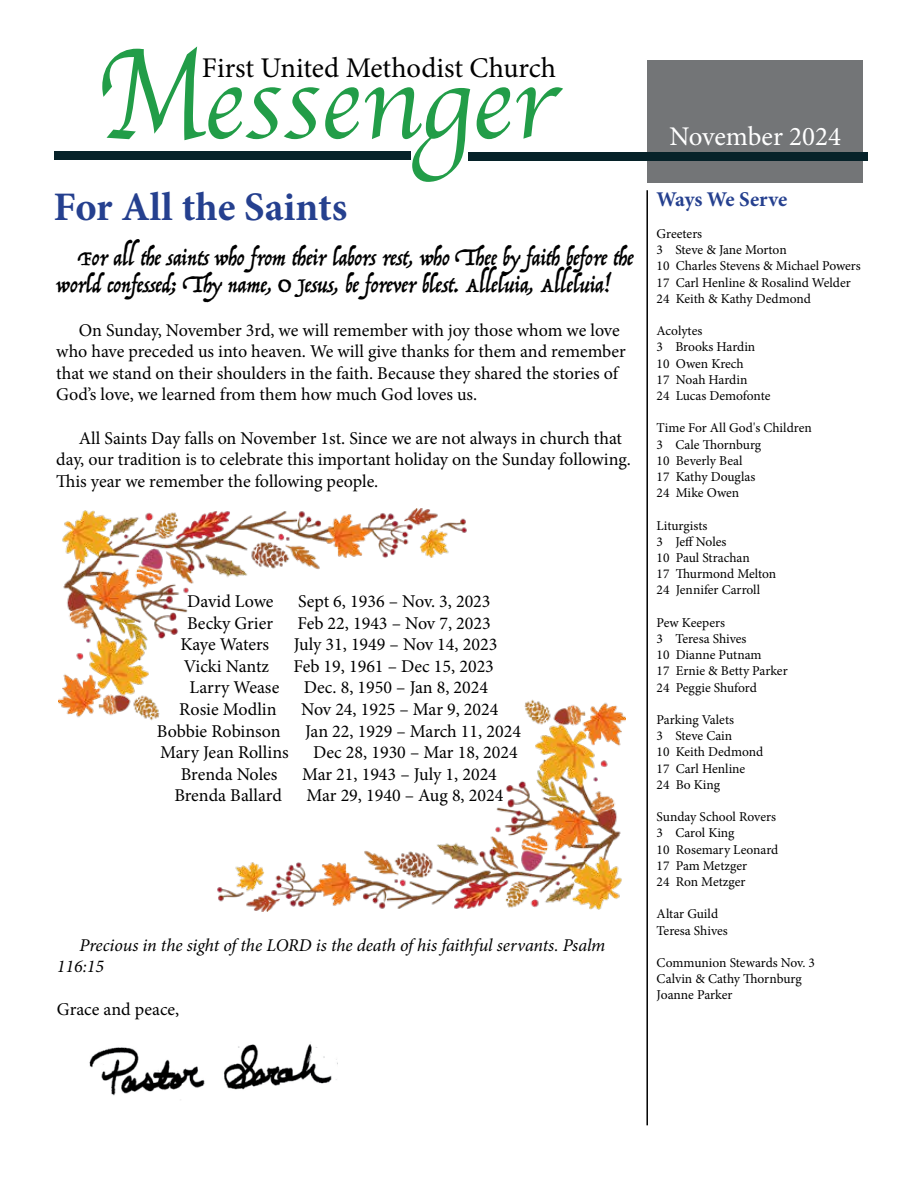
<style>
.page{position:relative;width:918px;height:1188px;background:#fff}
.page>*{position:absolute;margin:0;border:0;box-sizing:border-box;transform-origin:0 0}
.t1{font:108px "Apple Chancery";color:#229d48}
.t2{font:700 40.5px "Minion Pro";color:#25408f}
.t3{font:28.5px "Minion Pro";letter-spacing:-.005em;color:#000}
.t4{font:27px "Minion Pro";color:#fff}
.t5{font:22.5px/27px "Trattatello";color:#000}
.t6{font:700 21px "Minion Pro";letter-spacing:-.005em;color:#25408f}
.t7{font:18px/21.6px "Minion Pro";color:#000}
.t8{font:italic 18px/21.6px "Minion Pro";letter-spacing:-.01em;color:#000}
.t9{font:13.5px/16.2px "Minion Pro";color:#000}
.s1{font-size:135px}
</style>
<div class="page">
<div style="left:647px;top:60px;width:216px;height:123px;background:#737577"></div>
<div style="left:468px;top:152px;width:399px;height:8px;background:#062229"></div>
<hr style="left:646px;top:190px;width:2px;height:935px;background:#000">
<div style="left:54px;top:151px;width:356px;height:8px;background:#062229"></div>
<img style="left:89px;top:1044px;width:249px;height:56px">
<img style="left:58px;top:509px;width:409px;height:212px">
<img style="left:190px;top:695px;width:435px;height:216px">
<h1 class="t1" style="left:96px;top:17px;width:462px"><span class="s1">M</span>essenger</h1>
<h3 class="t3" style="left:202px;top:49px;width:355px">First United Methodist Church</h3>
<h2 class="t2" style="left:54px;top:178px;width:295px">For All the Saints</h2>
<p class="t5" style="left:56px;top:244px;width:579px;text-indent:22px">For allthe saints who from their labors rest, who Thee by faith before the world confessed; Thy name, O Jesus, be forever blest. Alleluia, Alleluia!</p>
<p class="t7" style="left:56px;top:319px;width:571px;text-indent:22px">On Sunday, November 3rd, we will remember with joy those whom we love who have preceded us into heaven. We will give thanks for them and remember that we stand on their shoulders in the faith. Because they shared the stories of God’s love, we learned from them how much God loves us.</p>
<p class="t7" style="left:56px;top:427px;width:576px;text-indent:22px">All Saints Day falls on November 1st. Since we are not always in church that day, our tradition is to celebrate this important holiday on the Sunday following.<br>This year we remember the following people.</p>
<p class="t7" style="left:187px;top:591px;width:88px">David Lowe</p>
<p class="t7" style="left:298px;top:591px;width:194px">Sept 6, 1936 – Nov. 3, 2023</p>
<p class="t7" style="left:187px;top:612px;width:88px">Becky Grier</p>
<p class="t7" style="left:298px;top:612px;width:195px">Feb 22, 1943 – Nov 7, 2023</p>
<p class="t7" style="left:180px;top:634px;width:90px">Kaye Waters</p>
<p class="t7" style="left:294px;top:634px;width:205px">July 31, 1949 – Nov 14, 2023</p>
<p class="t7" style="left:184px;top:655px;width:87px">Vicki Nantz</p>
<p class="t7" style="left:294px;top:655px;width:202px">Feb 19, 1961 – Dec 15, 2023</p>
<p class="t7" style="left:190px;top:677px;width:91px">Larry Wease</p>
<p class="t7" style="left:304px;top:677px;width:186px">Dec. 8, 1950 – Jan 8, 2024</p>
<p class="t7" style="left:179px;top:699px;width:99px">Rosie Modlin</p>
<p class="t7" style="left:301px;top:699px;width:199px">Nov 24, 1925 – Mar 9, 2024</p>
<p class="t7" style="left:157px;top:720px;width:125px">Bobbie Robinson</p>
<p class="t7" style="left:305px;top:720px;width:217px">Jan 22, 1929 – March 11, 2024</p>
<p class="t7" style="left:160px;top:742px;width:130px">Mary Jean Rollins</p>
<p class="t7" style="left:313px;top:742px;width:206px">Dec 28, 1930 – Mar 18, 2024</p>
<p class="t7" style="left:181px;top:763px;width:98px">Brenda Noles</p>
<p class="t7" style="left:302px;top:763px;width:196px">Mar 21, 1943 – July 1, 2024</p>
<p class="t7" style="left:174px;top:785px;width:109px">Brenda Ballard</p>
<p class="t7" style="left:306px;top:785px;width:198px">Mar 29, 1940 – Aug 8, 2024</p>
<p class="t8" style="left:57px;top:934px;width:550px;text-indent:22px">Precious in the sight of the LORD is the death of his faithful servants. Psalm<br>116:15</p>
<p class="t7" style="left:57px;top:999px;width:124px">Grace and peace,</p>
<h3 class="t4" style="left:669px;top:118px;width:173px">November 2024</h3>
<p class="t6" style="left:657px;top:184px;width:132px">Ways We Serve</p>
<p class="t9" style="left:657px;top:226px;width:206px">Greeters<br>3 Steve &amp; Jane Morton<br>10 Charles Stevens &amp; Michael Powers<br>17 Carl Henline &amp; Rosalind Welder<br>24 Keith &amp; Kathy Dedmond</p>
<p class="t9" style="left:657px;top:323px;width:115px">Acolytes<br>3 Brooks Hardin<br>10 Owen Krech<br>17 Noah Hardin<br>24 Lucas Demofonte</p>
<p class="t9" style="left:657px;top:420px;width:157px">Time For All God's Children<br>3 Cale Thornburg<br>10 Beverly Beal<br>17 Kathy Douglas<br>24 Mike Owen</p>
<p class="t9" style="left:657px;top:517px;width:121px">Liturgists<br>3 Jeff Noles<br>10 Paul Strachan<br>17 Thurmond Melton<br>24 Jennifer Carroll</p>
<p class="t9" style="left:657px;top:614px;width:133px">Pew Keepers<br>3 Teresa Shives<br>10 Dianne Putnam<br>17 Ernie &amp; Betty Parker<br>24 Peggie Shuford</p>
<p class="t9" style="left:657px;top:712px;width:108px">Parking Valets<br>3 Steve Cain<br>10 Keith Dedmond<br>17 Carl Henline<br>24 Bo King</p>
<p class="t9" style="left:657px;top:809px;width:123px">Sunday School Rovers<br>3 Carol King<br>10 Rosemary Leonard<br>17 Pam Metzger<br>24 Ron Metzger</p>
<p class="t9" style="left:657px;top:906px;width:73px">Altar Guild<br>Teresa Shives</p>
<p class="t9" style="left:657px;top:955px;width:160px">Communion Stewards Nov. 3<br>Calvin &amp; Cathy Thornburg<br>Joanne Parker</p>
</div>
